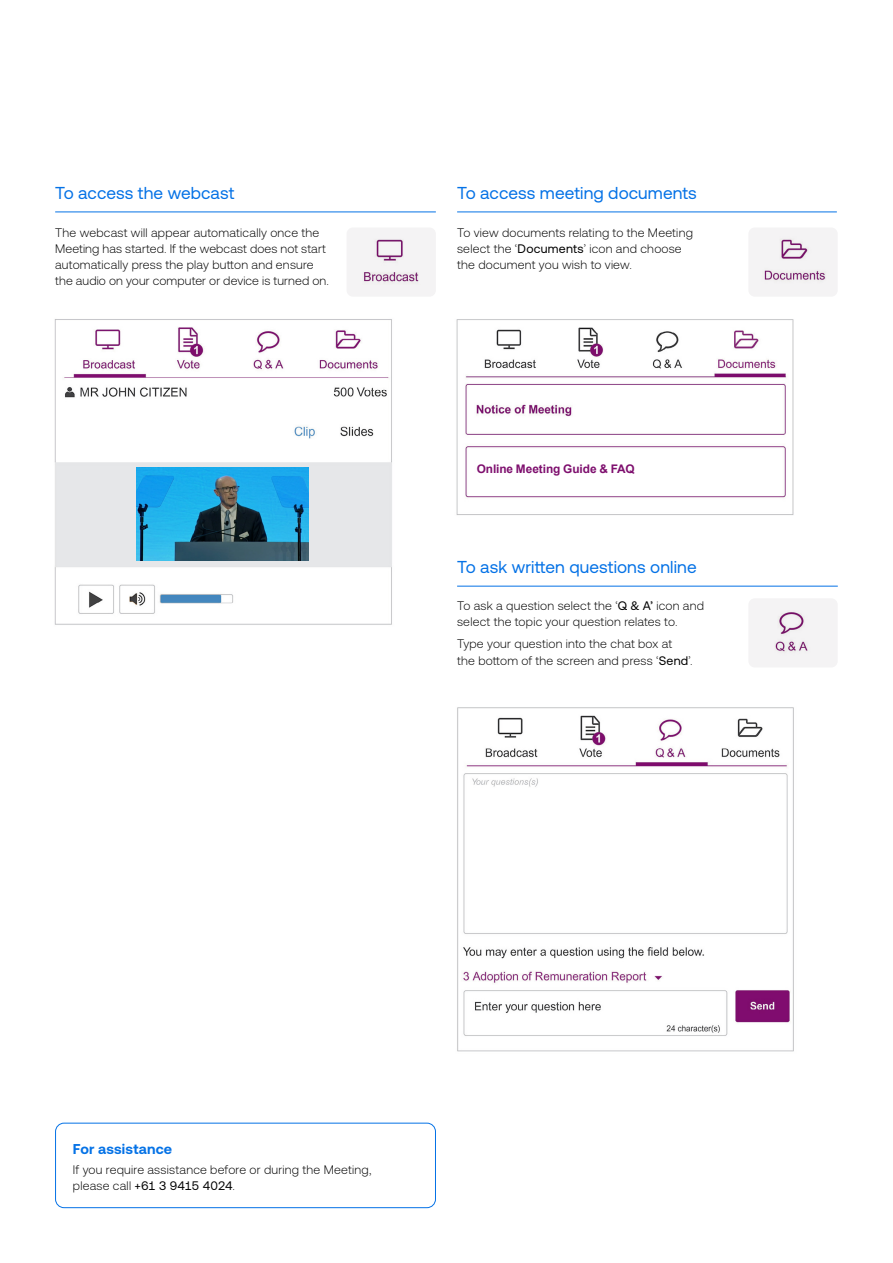
<style>
.page{position:relative;width:893px;height:1263px;background:#fff}
.page>*{position:absolute;margin:0;border:0;box-sizing:border-box;transform-origin:0 0}
.t1{font:17.25px "Aeonik TAB";letter-spacing:.005em;color:#0572e6}
.t2{font:700 14.25px "Aeonik TAB";letter-spacing:.015em;color:#0572e6}
.t3{font:300 12.3px/16px "Aeonik TAB";letter-spacing:.015em;color:#000}
.t4{font:700 11.85px "Arial";letter-spacing:-.005em;color:#7e0f6e}
.s1{font-weight:400}
</style>
<div class="page">
<div style="left:55px;top:1123px;width:381px;height:85px;border:1px solid #0572e6;border-radius:9px"></div>
<hr style="left:55px;top:212px;width:381px;height:1px;background:#0572e6">
<img style="left:54px;top:319px;width:338px;height:306px">
<div style="left:347px;top:227px;width:89px;height:70px;background:#f4f3f4;border-radius:6px"></div>
<img style="left:364px;top:239px;width:55px;height:43px">
<img style="left:457px;top:707px;width:337px;height:345px">
<hr style="left:457px;top:586px;width:381px;height:1px;background:#0572e6">
<div style="left:748px;top:598px;width:90px;height:69px;background:#f4f3f4;border-radius:6px"></div>
<img style="left:775px;top:612px;width:33px;height:40px">
<img style="left:136px;top:467px;width:172px;height:94px">
<hr style="left:457px;top:212px;width:380px;height:1px;background:#0572e6">
<img style="left:456px;top:319px;width:338px;height:196px">
<div style="left:748px;top:227px;width:90px;height:70px;background:#f4f3f4;border-radius:6px"></div>
<img style="left:764px;top:239px;width:62px;height:41px">
<div style="left:477px;top:461px;width:272px;height:15px;background:#fff"></div>
<h1 class="t1" style="left:55px;top:183px;width:181px">To access the webcast</h1>
<p class="t3" style="left:55px;top:225px;width:275px">The webcast will appear automatically once the Meeting has started. If the webcast does not start automatically press the play button and ensure the audio on your computer or device is turned on.</p>
<h1 class="t1" style="left:457px;top:183px;width:241px">To access meeting documents</h1>
<p class="t3" style="left:457px;top:225px;width:237px">To view documents relating to the Meeting select the ‘<span class="s1">Documents</span>’ icon and choose the document you wish to view.</p>
<p class="t4" style="left:477px;top:461px;width:159px">Online Meeting Guide &amp; FAQ</p>
<h1 class="t1" style="left:457px;top:558px;width:241px">To ask written questions online</h1>
<p class="t3" style="left:457px;top:597px;width:248px">To ask a question select the ‘<span class="s1">Q &amp; A’</span> icon and select the topic your question relates to.</p>
<p class="t3" style="left:457px;top:636px;width:237px">Type your question into the chat box at the bottom of the screen and press ‘<span class="s1">Send</span>’.</p>
<p class="t2" style="left:73px;top:1141px;width:101px">For assistance</p>
<p class="t3" style="left:73px;top:1162px;width:300px">If you require assistance before or during the Meeting, please call <span class="s1">+61 3 9415 4024</span>.</p>
</div>
